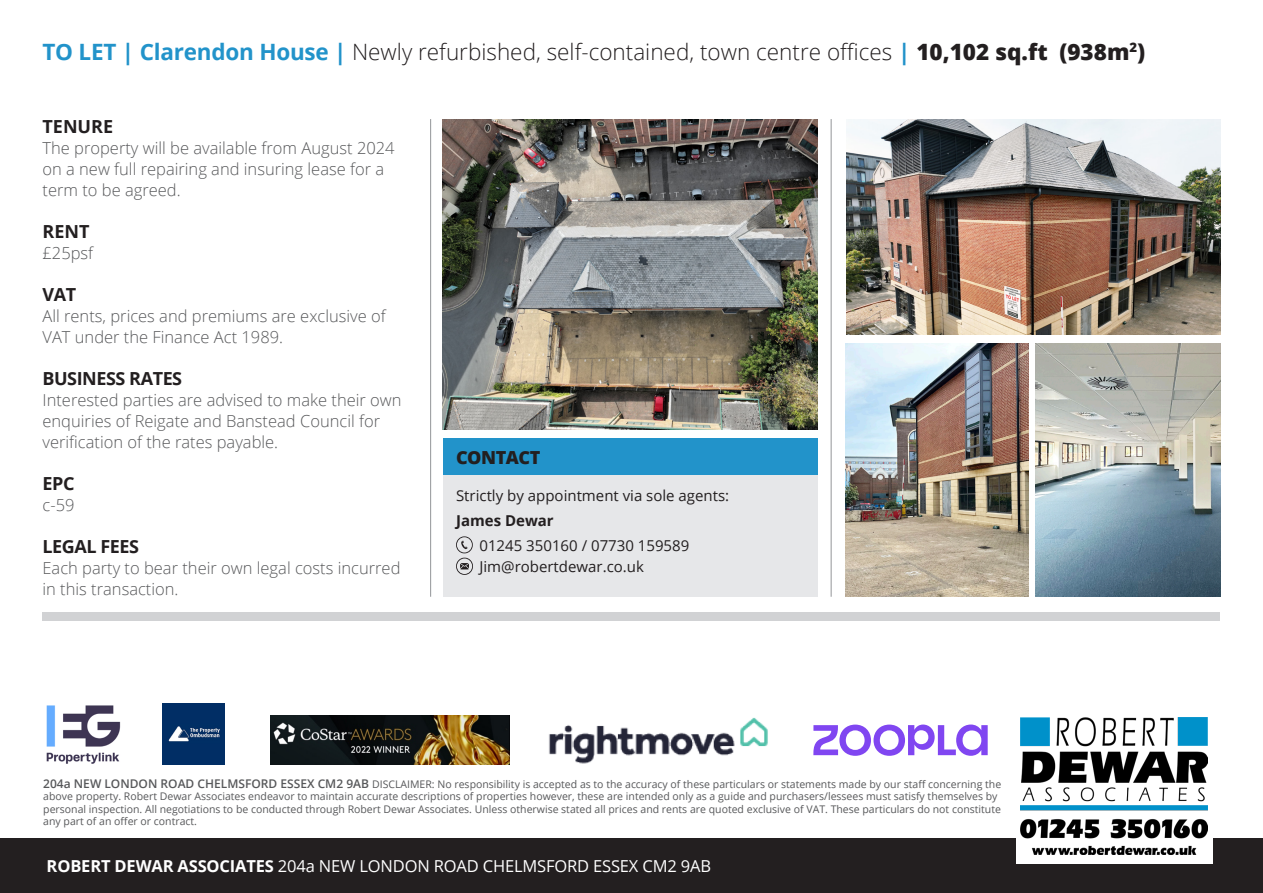
<style>
.page{position:relative;width:1263px;height:893px;background:#fff}
.page>*{position:absolute;margin:0;border:0;box-sizing:border-box;transform-origin:0 0}
.t1{font:300 22.5px "Open Sans";color:#231f20}
.t2{font:700 18px "Open Sans";letter-spacing:-.025em;color:#231f20}
.t3{font:800 18px "Open Sans";letter-spacing:-.025em;color:#231f20}
.t4{font:300 16.5px/21px "Open Sans";color:#57585a}
.t5{font:16.5px "Open Sans";letter-spacing:-.01em;color:#fff}
.t6{font:15px "Open Sans";color:#231f20}
.t7{font:700 15px "Open Sans";color:#231f20}
.t8{font:10.5px/12.6px "Open Sans";color:#57585a}
.s1{font-weight:700;color:#2293ca}
.s2{font-weight:800}
.s3{font-weight:600;font-size:12px}
.s4{font-weight:700}
</style>
<div class="page">
<div style="left:0;top:839px;width:1263px;height:54px;background:#231f20"></div>
<div style="left:1016px;top:710px;width:196px;height:154px;background:#fff"></div>
<img style="left:1020px;top:717px;width:187px;height:137px">
<img style="left:163px;top:703px;width:62px;height:61px">
<img style="left:270px;top:715px;width:240px;height:49px">
<img style="left:46px;top:705px;width:75px;height:59px">
<img style="left:549px;top:717px;width:219px;height:47px">
<svg style="left:813px;top:724px;width:175px;height:32px"></svg>
<img style="left:443px;top:119px;width:375px;height:310px">
<hr style="left:430px;top:119px;width:1px;height:478px;background:#939598">
<hr style="left:831px;top:119px;width:1px;height:478px;background:#939598">
<div style="left:43px;top:612px;width:1177px;height:9px;background:#d1d2d4"></div>
<div style="left:443px;top:450px;width:375px;height:147px;background:#e6e7e9"></div>
<svg style="left:456px;top:536px;width:17px;height:39px"></svg>
<div style="left:443px;top:438px;width:375px;height:37px;background:#2293ca"></div>
<img style="left:847px;top:119px;width:373px;height:215px">
<img style="left:846px;top:343px;width:182px;height:254px">
<img style="left:1035px;top:343px;width:185px;height:254px">
<p class="t1" style="left:43px;top:36px;width:1104px"><span class="s1">TO LET | Clarendon House |</span> Newly refurbished, self-contained, town centre offices <span class="s1">|</span> <span class="s2">10,102 sq.ft (938m</span><sup>2</sup><span class="s2">)</span></p>
<p class="t2" style="left:43px;top:114px;width:72px">TENURE</p>
<p class="t4" style="left:43px;top:137px;width:354px">The property will be available from August 2024 on a new full repairing and insuring lease for a term to be agreed.</p>
<p class="t2" style="left:43px;top:219px;width:49px">RENT</p>
<p class="t4" style="left:43px;top:242px;width:52px">£25psf</p>
<p class="t2" style="left:43px;top:282px;width:35px">VAT</p>
<p class="t4" style="left:43px;top:305px;width:345px">All rents, prices and premiums are exclusive of<br>VAT under the Finance Act 1989.</p>
<p class="t2" style="left:43px;top:366px;width:141px">BUSINESS RATES</p>
<p class="t4" style="left:43px;top:389px;width:361px">Interested parties are advised to make their own</p>
<p class="t4" style="left:43px;top:410px;width:339px">enquiries of Reigate and Banstead Council for verification of the rates payable.</p>
<p class="t2" style="left:43px;top:471px;width:33px">EPC</p>
<p class="t4" style="left:43px;top:494px;width:33px">c-59</p>
<p class="t2" style="left:43px;top:534px;width:98px">LEGAL FEES</p>
<p class="t4" style="left:43px;top:557px;width:359px">Each party to bear their own legal costs incurred in this transaction.</p>
<p class="t3" style="left:456px;top:444px;width:86px">CONTACT</p>
<p class="t6" style="left:456px;top:485px;width:275px">Strictly by appointment via sole agents:</p>
<p class="t7" style="left:456px;top:510px;width:99px">James Dewar</p>
<p class="t6" style="left:479px;top:535px;width:211px">01245 350160 / 07730 159589</p>
<p class="t6" style="left:479px;top:556px;width:166px">Jim@robertdewar.co.uk</p>
<p class="t8" style="left:43px;top:777px;width:959px"><span class="s3">204a NEW LONDON ROAD CHELMSFORD ESSEX CM2 9AB</span> DISCLAIMER: No responsibility is accepted as to the accuracy of these particulars or statements made by our staff concerning the above property. Robert Dewar Associates endeavor to maintain accurate descriptions of properties however, these are intended only as a guide and purchasers/lessees must satisfy themselves by personal inspection. All negotiations to be conducted through Robert Dewar Associates. Unless otherwise stated all prices and rents are quoted exclusive of VAT. These particulars do not constitute any part of an offer or contract.</p>
<p class="t5" style="left:47px;top:855px;width:666px"><span class="s4">ROBERT DEWAR ASSOCIATES</span> 204a NEW LONDON ROAD CHELMSFORD ESSEX CM2 9AB</p>
</div>
